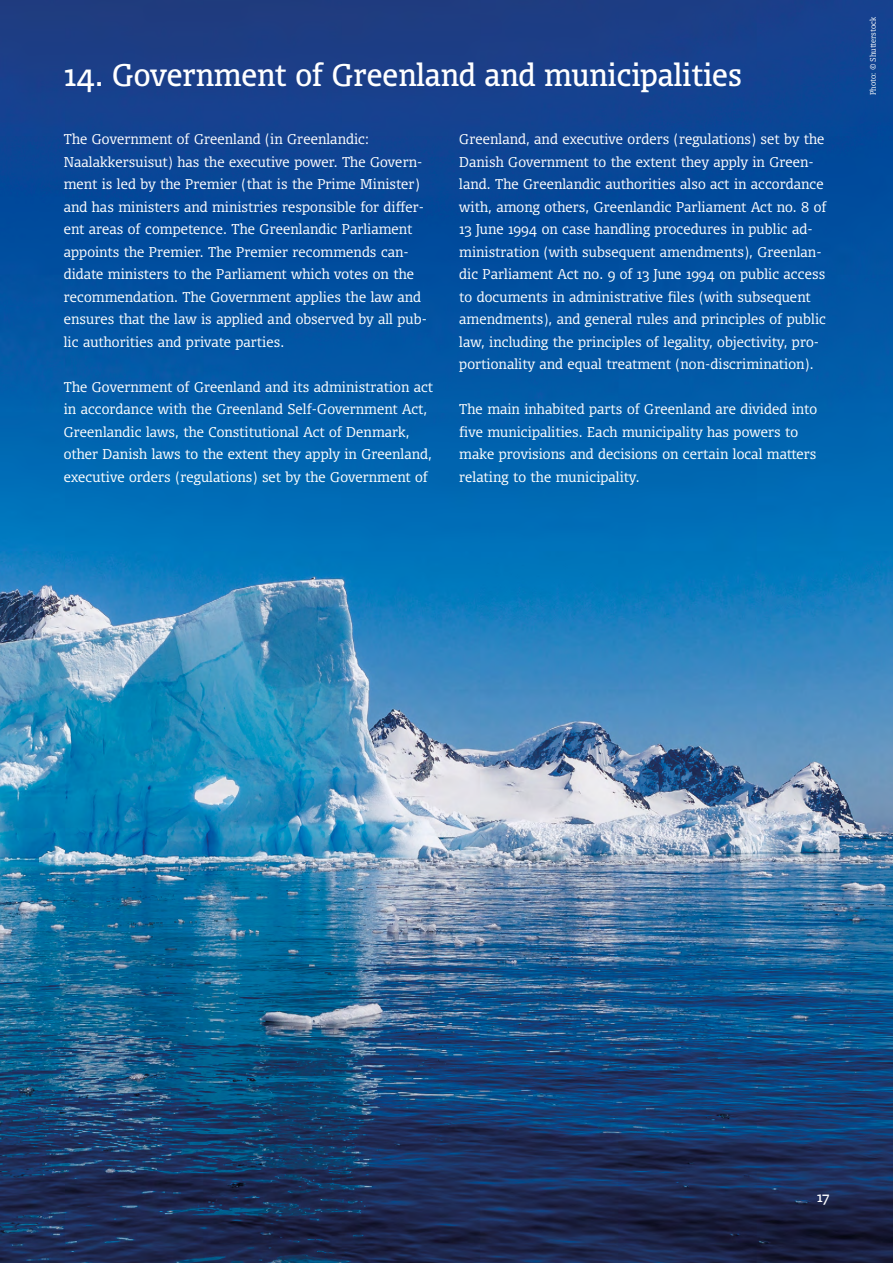
<style>
.page{position:relative;width:893px;height:1263px;background:#fff}
.page>*{position:absolute;margin:0;border:0;box-sizing:border-box;transform-origin:0 0}
.t1{font:30px "Olsen Pro";color:#fff;scale:.95 1}
.t2{font:300 13.5px/22.5px "Olsen Pro";letter-spacing:.01em;color:#fff}
.t3{font:13.5px "Olsen Pro";color:#fff}
.t4{font:300 7.5px "Olsen Pro";color:#fff}
</style>
<div class="page">
<img style="left:0;top:0;width:893px;height:1263px">
<h1 class="t1" style="left:64px;top:54px;width:716px">14. Government of Greenland and municipalities</h1>
<p class="t2" style="left:64px;top:127px;width:365px">The Government of Greenland (in Greenlandic:<br>Naalakkersuisut) has the executive power. The Govern&shy;ment is led by the Premier (that is the Prime Minister) and has ministers and ministries responsible for differ&shy;ent areas of competence. The Greenlandic Parliament appoints the Premier. The Premier recommends can&shy;didate ministers to the Parliament which votes on the recommendation. The Government applies the law and ensures that the law is applied and observed by all pub&shy;lic authorities and private parties.</p>
<p class="t2" style="left:64px;top:375px;width:371px">The Government of Greenland and its administration act in accordance with the Greenland Self-Government Act, Greenlandic laws, the Constitutional Act of Denmark, other Danish laws to the extent they apply in Greenland, executive orders (regulations) set by the Government of</p>
<p class="t2" style="left:459px;top:127px;width:369px">Greenland, and executive orders (regulations) set by the Danish Government to the extent they apply in Green&shy;land. The Greenlandic authorities also act in accordance with, among others, Greenlandic Parliament Act no. 8 of 13 June 1994 on case handling procedures in public ad&shy;ministration (with subsequent amendments), Greenlan&shy;dic Parliament Act no. 9 of 13 June 1994 on public access to documents in administrative files (with subsequent amendments), and general rules and principles of public law, including the principles of legality, objectivity, pro&shy;portionality and equal treatment (non-discrimination).</p>
<p class="t2" style="left:459px;top:397px;width:359px">The main inhabited parts of Greenland are divided into five municipalities. Each municipality has powers to make provisions and decisions on certain local matters relating to the municipality.</p>
<p class="t4" style="left:868px;top:95px;width:80px;rotate:-90deg">Photo: © Shutterstock</p>
<p class="t3" style="left:817px;top:1187px;width:14px">17</p>
</div>
